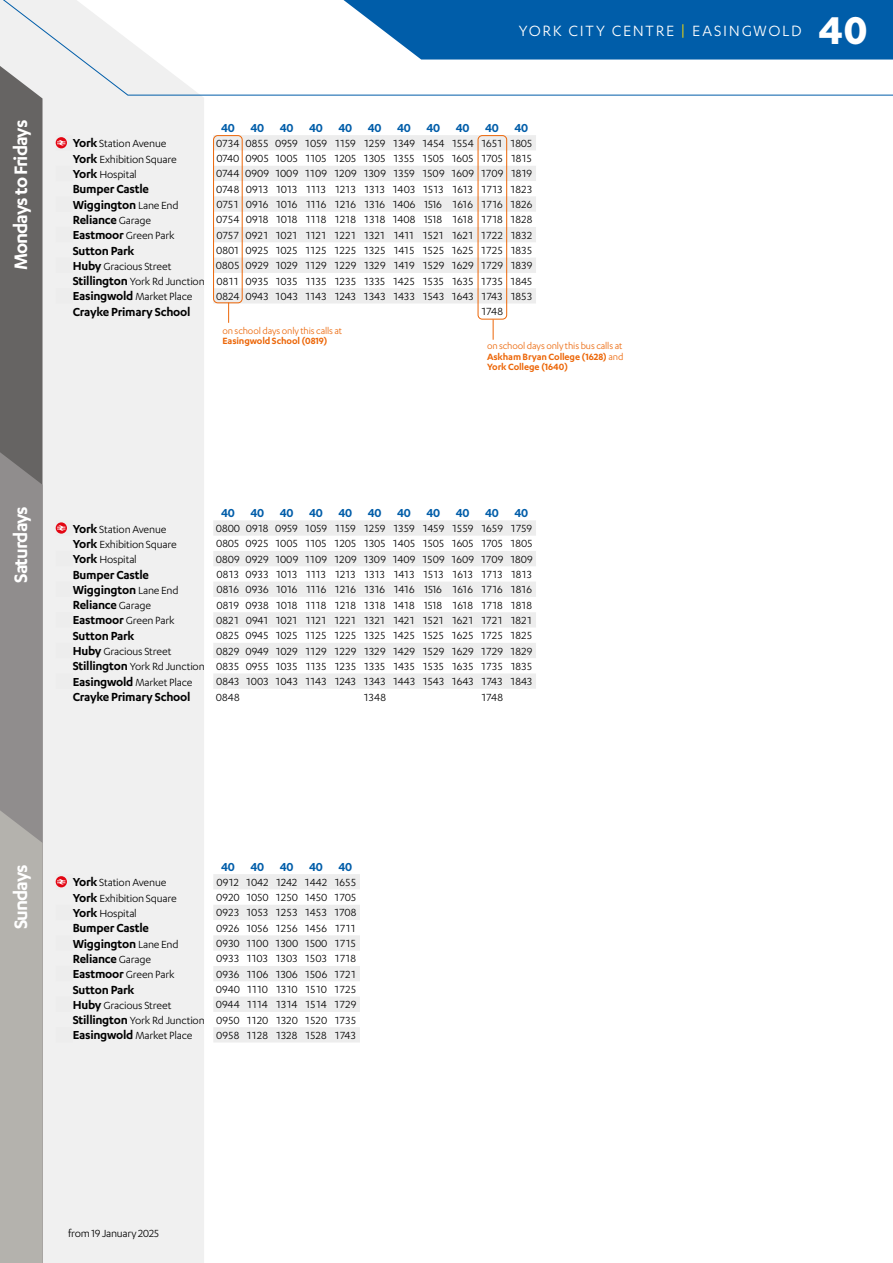
<style>
.page{position:relative;width:893px;height:1263px;background:#fff}
.page>*{position:absolute;margin:0;border:0;box-sizing:border-box;transform-origin:0 0}
.t1{font:700 45px "Karbon";color:#fff}
.t2{font:600 21px "Karbon";letter-spacing:-.05em;color:#fff}
.t3{font:17.25px "Karbon";letter-spacing:.1em;color:#fff}
.t4{font:600 13.5px "Karbon";letter-spacing:-.02em;color:#000}
.t5{font:600 13.5px "Karbon";letter-spacing:-.015em;color:#005da9}
.t6{font:12px/15.6px "Karbon";letter-spacing:-.05em;color:#000;text-align:justify}
.t7{font:12px "Karbon";letter-spacing:-.015em;color:#000}
.t8{font:12px "Karbon";letter-spacing:-.08em;color:#000}
.t9{font:12px "Karbon";letter-spacing:-.085em;color:#000}
.t10{font:12px "Karbon";letter-spacing:-.02em;color:#000}
.t11{font:12px "Karbon";letter-spacing:-.07em;color:#000}
.t12{font:12px "Karbon";letter-spacing:-.025em;color:#000}
.t13{font:12px "Karbon";letter-spacing:-.09em;color:#000}
.t14{font:600 10.5px/10.5px "Karbon";letter-spacing:-.01em;color:#ec6608;text-align:justify}
.t15{font:10.5px "Karbon";letter-spacing:-.01em;color:#ec6608}
.s1{color:#ffdc01}
.s2{font-weight:600;font-size:13.5px}
.s3{font-weight:400;font-size:12px}
.s4{font-weight:400}
</style>
<div class="page">
<div style="left:43px;top:96px;width:161px;height:1167px;background:#f0f0f0"></div>
<svg style="left:0;top:0;width:893px;height:96px"></svg>
<svg style="left:327px;top:0;width:566px;height:60px;background:#1a6eb2"></svg>
<svg style="left:56px;top:135px;width:480px;height:168px;fill:#f0f0f0"></svg>
<svg style="left:56px;top:137px;width:11px;height:11px"></svg>
<svg style="left:57px;top:140px;width:8px;height:5px"></svg>
<div style="left:0;top:66px;width:43px;height:386px;background:#666463"></div>
<svg style="left:0;top:452px;width:43px;height:811px;background:#a2a09d"></svg>
<div style="left:478px;top:135px;width:29px;height:184px;border:1px solid #ec6608;border-radius:4px"></div>
<div style="left:213px;top:135px;width:30px;height:168px;border:1px solid #ec6608;border-radius:4px"></div>
<svg style="left:493px;top:319px;width:1px;height:21px"></svg>
<svg style="left:228px;top:303px;width:1px;height:20px"></svg>
<svg style="left:56px;top:520px;width:480px;height:169px;fill:#f0f0f0"></svg>
<svg style="left:56px;top:522px;width:11px;height:12px"></svg>
<svg style="left:57px;top:525px;width:8px;height:6px"></svg>
<svg style="left:56px;top:874px;width:304px;height:168px;fill:#f0f0f0"></svg>
<svg style="left:56px;top:876px;width:11px;height:11px"></svg>
<svg style="left:57px;top:879px;width:8px;height:5px"></svg>
<h2 class="t2" style="left:9px;top:270px;width:152px;rotate:-90deg">Mondays to Fridays</h2>
<h3 class="t3" style="left:519px;top:21px;width:285px">YORK CITY CENTRE <span class="s1">|</span> EASINGWOLD</h3>
<h1 class="t1" style="left:818px;top:4px;width:50px">40</h1>
<p class="t5" style="left:221px;top:120px;width:309px">40 40 40 40 40 40 40 40 40 40 40</p>
<p class="t7" style="left:73px;top:137px;width:95px"><span class="s2">York</span> Station Avenue</p>
<p class="t6" style="left:216px;top:135px;width:318px">0734 0855 0959 1059 1159 1259 1349 1454 1554 1651 1805</p>
<p class="t10" style="left:73px;top:152px;width:106px"><span class="s2">York</span> Exhibition Square</p>
<p class="t6" style="left:216px;top:150px;width:317px">0740 0905 1005 1105 1205 1305 1355 1505 1605 1705 1815</p>
<p class="t7" style="left:73px;top:168px;width:66px"><span class="s2">York</span> Hospital</p>
<p class="t6" style="left:216px;top:166px;width:318px">0744 0909 1009 1109 1209 1309 1359 1509 1609 1709 1819</p>
<p class="t4" style="left:73px;top:182px;width:78px">Bumper Castle</p>
<p class="t9" style="left:216px;top:183px;width:318px">0748 0913 1013 1113 1213 1313 1403 1513 1613 1713 1823</p>
<p class="t4" style="left:73px;top:197px;width:107px">Wiggington <span class="s3">Lane End</span></p>
<p class="t8" style="left:217px;top:198px;width:318px">0751 0916 1016 1116 1216 1316 1406 1516 1616 1716 1826</p>
<p class="t4" style="left:73px;top:212px;width:80px">Reliance <span class="s3">Garage</span></p>
<p class="t8" style="left:216px;top:213px;width:318px">0754 0918 1018 1118 1218 1318 1408 1518 1618 1718 1828</p>
<p class="t7" style="left:73px;top:229px;width:103px"><span class="s2">Eastmoor</span> Green Park</p>
<p class="t6" style="left:216px;top:227px;width:318px">0757 0921 1021 1121 1221 1321 1411 1521 1621 1722 1832</p>
<p class="t4" style="left:73px;top:243px;width:63px">Sutton Park</p>
<p class="t6" style="left:216px;top:242px;width:318px">0801 0925 1025 1125 1225 1325 1415 1525 1625 1725 1835</p>
<p class="t7" style="left:73px;top:260px;width:100px"><span class="s2">Huby</span> Gracious Street</p>
<p class="t6" style="left:73px;top:258px;width:462px;text-indent:143px">0805 0929 1029 1129 1229 1329 1419 1529 1629 1729 1839<br><span class="s2">Stillington</span> York Rd Junction 0811 0935 1035 1135 1235 1335 1425 1535 1635 1735 1845<br><span class="s2">Easingwold</span> Market Place</p>
<p class="t6" style="left:216px;top:288px;width:318px">0824 0943 1043 1143 1243 1343 1433 1543 1643 1743 1853</p>
<p class="t4" style="left:73px;top:304px;width:119px">Crayke Primary School</p>
<p class="t6" style="left:481px;top:303px;width:24px">1748</p>
<p class="t15" style="left:223px;top:325px;width:121px">on school days only this calls at</p>
<p class="t14" style="left:223px;top:335px;width:106px">Easingwold School (0819)</p>
<p class="t14" style="left:487px;top:341px;width:138px"><span class="s4">on school days only this bus calls at </span>Askham Bryan College (1628) <span class="s4">and </span>York College (1640)</p>
<h2 class="t2" style="left:9px;top:583px;width:78px;rotate:-90deg">Saturdays</h2>
<p class="t5" style="left:221px;top:506px;width:309px">40 40 40 40 40 40 40 40 40 40 40</p>
<p class="t7" style="left:73px;top:522px;width:95px"><span class="s2">York</span> Station Avenue</p>
<p class="t11" style="left:216px;top:522px;width:318px">0800 0918 0959 1059 1159 1259 1359 1459 1559 1659 1759</p>
<p class="t10" style="left:73px;top:538px;width:106px"><span class="s2">York</span> Exhibition Square</p>
<p class="t6" style="left:216px;top:536px;width:318px">0805 0925 1005 1105 1205 1305 1405 1505 1605 1705 1805</p>
<p class="t7" style="left:73px;top:553px;width:66px"><span class="s2">York</span> Hospital</p>
<p class="t12" style="left:216px;top:552px;width:319px">0809 0929 1009 1109 1209 1309 1409 1509 1609 1709 1809</p>
<p class="t4" style="left:73px;top:567px;width:78px">Bumper Castle</p>
<p class="t13" style="left:217px;top:568px;width:317px">0813 0933 1013 1113 1213 1313 1413 1513 1613 1713 1813</p>
<p class="t4" style="left:73px;top:582px;width:107px">Wiggington <span class="s3">Lane End</span></p>
<p class="t9" style="left:217px;top:583px;width:317px">0816 0936 1016 1116 1216 1316 1416 1516 1616 1716 1816</p>
<p class="t4" style="left:73px;top:597px;width:80px">Reliance <span class="s3">Garage</span></p>
<p class="t8" style="left:216px;top:598px;width:317px">0819 0938 1018 1118 1218 1318 1418 1518 1618 1718 1818</p>
<p class="t7" style="left:73px;top:614px;width:103px"><span class="s2">Eastmoor</span> Green Park</p>
<p class="t6" style="left:216px;top:612px;width:318px">0821 0941 1021 1121 1221 1321 1421 1521 1621 1721 1821</p>
<p class="t4" style="left:73px;top:628px;width:63px">Sutton Park</p>
<p class="t6" style="left:216px;top:627px;width:318px">0825 0945 1025 1125 1225 1325 1425 1525 1625 1725 1825</p>
<p class="t7" style="left:73px;top:645px;width:100px"><span class="s2">Huby</span> Gracious Street</p>
<p class="t6" style="left:73px;top:643px;width:462px;text-indent:143px">0829 0949 1029 1129 1229 1329 1429 1529 1629 1729 1829<br><span class="s2">Stillington</span> York Rd Junction 0835 0955 1035 1135 1235 1335 1435 1535 1635 1735 1835<br><span class="s2">Easingwold</span> Market Place</p>
<p class="t6" style="left:216px;top:673px;width:318px">0843 1003 1043 1143 1243 1343 1443 1543 1643 1743 1843</p>
<p class="t4" style="left:73px;top:689px;width:119px">Crayke Primary School</p>
<p class="t6" style="left:216px;top:689px;width:26px">0848</p>
<p class="t6" style="left:363px;top:689px;width:25px">1348</p>
<p class="t6" style="left:481px;top:689px;width:24px">1748</p>
<h2 class="t2" style="left:9px;top:929px;width:67px;rotate:-90deg">Sundays</h2>
<p class="t5" style="left:221px;top:859px;width:133px">40 40 40 40 40</p>
<p class="t7" style="left:73px;top:876px;width:95px"><span class="s2">York</span> Station Avenue</p>
<p class="t6" style="left:216px;top:874px;width:142px">0912 1042 1242 1442 1655</p>
<p class="t10" style="left:73px;top:891px;width:106px"><span class="s2">York</span> Exhibition Square</p>
<p class="t6" style="left:216px;top:889px;width:142px">0920 1050 1250 1450 1705</p>
<p class="t7" style="left:73px;top:907px;width:66px"><span class="s2">York</span> Hospital</p>
<p class="t6" style="left:216px;top:905px;width:142px">0923 1053 1253 1453 1708</p>
<p class="t4" style="left:73px;top:920px;width:78px">Bumper Castle</p>
<p class="t6" style="left:216px;top:920px;width:142px">0926 1056 1256 1456 1711</p>
<p class="t4" style="left:73px;top:936px;width:107px">Wiggington <span class="s3">Lane End</span></p>
<p class="t6" style="left:216px;top:935px;width:142px">0930 1100 1300 1500 1715</p>
<p class="t4" style="left:73px;top:951px;width:80px">Reliance <span class="s3">Garage</span></p>
<p class="t6" style="left:216px;top:950px;width:142px">0933 1103 1303 1503 1718</p>
<p class="t7" style="left:73px;top:968px;width:103px"><span class="s2">Eastmoor</span> Green Park</p>
<p class="t6" style="left:216px;top:966px;width:142px">0936 1106 1306 1506 1721</p>
<p class="t4" style="left:73px;top:982px;width:63px">Sutton Park</p>
<p class="t11" style="left:216px;top:983px;width:142px">0940 1110 1310 1510 1725</p>
<p class="t7" style="left:73px;top:998px;width:100px"><span class="s2">Huby</span> Gracious Street</p>
<p class="t6" style="left:73px;top:996px;width:285px;text-indent:143px">0944 1114 1314 1514 1729<br><span class="s2">Stillington</span> York Rd Junction 0950 1120 1320 1520 1735<br><span class="s2">Easingwold</span> Market Place</p>
<p class="t6" style="left:216px;top:1027px;width:142px">0958 1128 1328 1528 1743</p>
<p class="t10" style="left:68px;top:1227px;width:93px">from 19 January 2025</p>
</div>
